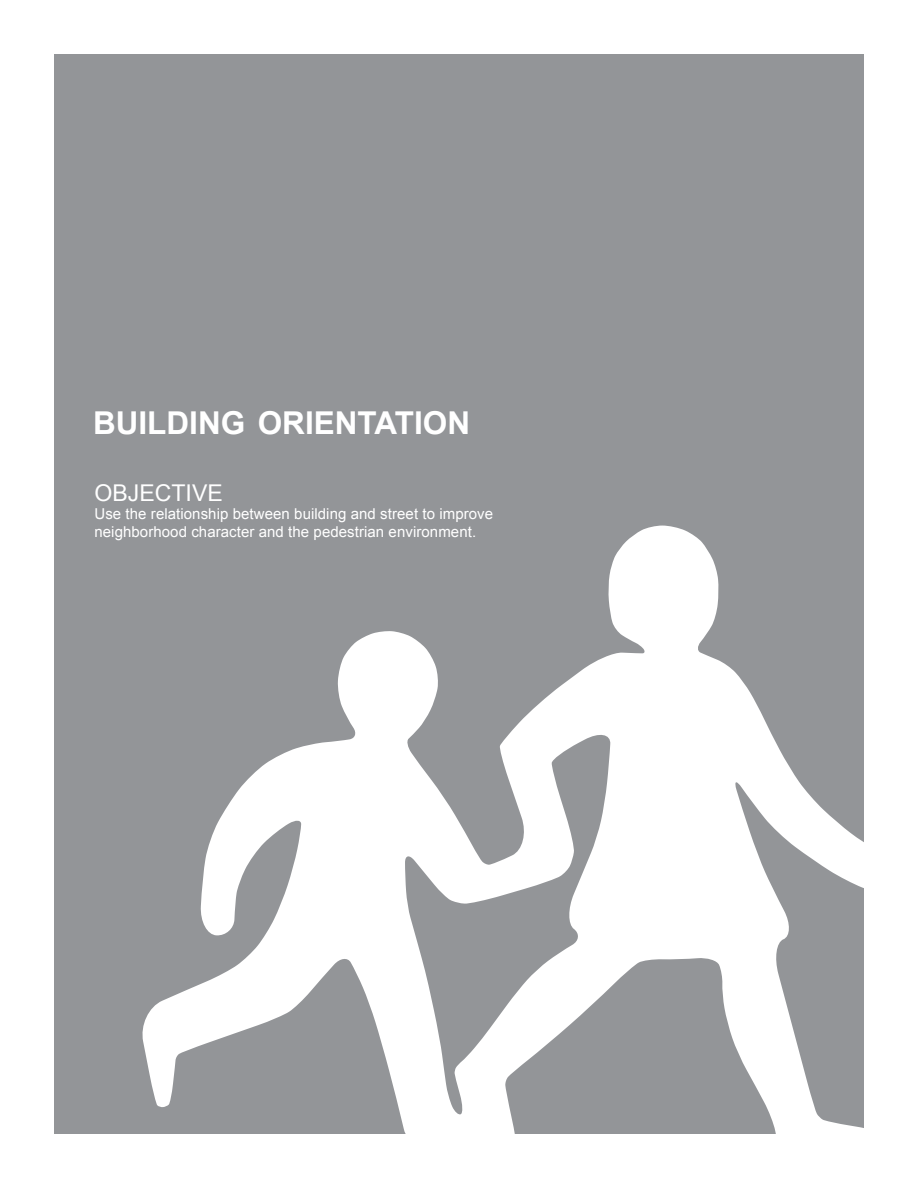
<style>
.page{position:relative;width:918px;height:1188px;background:#fff}
.page>*{position:absolute;margin:0;border:0;box-sizing:border-box;transform-origin:0 0}
.t1{font:700 31.5px "Arial";color:#fff}
.t2{font:23.1px "Arial";color:#fff}
.t3{font:15px/18px "Arial";letter-spacing:.005em;color:#fff}
</style>
<div class="page">
<div style="left:54px;top:54px;width:810px;height:1080px;background:#939598"></div>
<svg style="left:142px;top:526px;width:722px;height:608px"></svg>
<p class="t1" style="left:93px;top:402px;width:379px">BUILDING ORIENTATION</p>
<p class="t2" style="left:94px;top:478px;width:130px">OBJECTIVE</p>
<p class="t3" style="left:94px;top:505px;width:400px">Use the relationship between building and street to improve neighborhood character and the pedestrian environment.</p>
</div>
